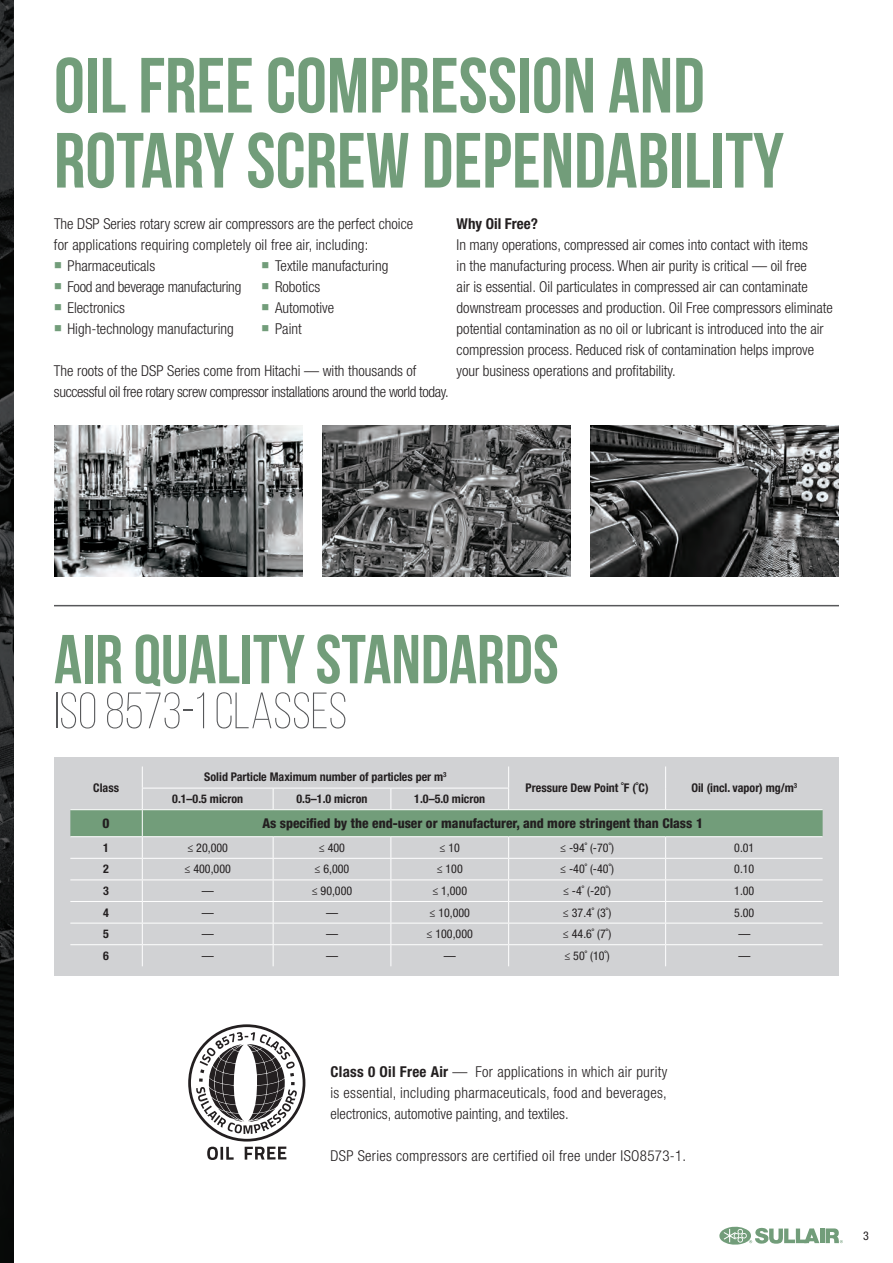
<style>
.page{position:relative;width:893px;height:1263px;background:#fff}
.page>*{position:absolute;margin:0;border:0;box-sizing:border-box;transform-origin:0 0}
.Large_Headline_-_Gre{font:700 78px "Bebas Neue";color:#729d7a}
.Large_Headline_-_Gre-2{font:700 69px "Bebas Neue";color:#729d7a}
.Large_Headline_-_Gre-3{font:300 51px "Bebas Neue";color:#57585a}
.Body_Copy{font:300 condensed 15px/21px "Helvetica Neue LT Std";color:#231f20}
.Body_Copy-2{font:300 condensed 15px/21px "Helvetica Neue LT Std";letter-spacing:-.025em;color:#231f20}
.Body_Copy-3{font:300 condensed 15px "Helvetica Neue LT Std";letter-spacing:.02em;color:#231f20}
.Copy_Sub_Head{font:700 condensed 15px "Helvetica Neue LT Std";color:#231f20}
.Body_Copy-4{font:800 condensed 13.5px "Helvetica Neue LT Std";color:#231f20}
.Body_Copy-5{font:condensed 12px "Helvetica Neue LT Std";color:#231f20}
.Body_Copy-6{font:700 condensed 12px "Helvetica Neue LT Std";color:#231f20}
.s1{font-weight:700}
</style>
<div class="page">
<hr style="left:820px;top:1228px;width:4px;height:15px;background:#729d7a">
<svg style="left:826px;top:1228px;width:17px;height:15px"></svg>
<svg style="left:719px;top:1227px;width:100px;height:17px"></svg>
<svg style="left:0;top:0;width:14px;height:1263px"></svg>
<hr style="left:54px;top:605px;width:785px;height:1px;background:#57585a">
<div style="left:54px;top:757px;width:785px;height:218px;background:#d1d2d4"></div>
<svg style="left:70px;top:766px;width:753px;height:200px"></svg>
<svg style="left:188px;top:1024px;width:117px;height:136px"></svg>
<img style="left:54px;top:425px;width:248px;height:151px">
<img style="left:322px;top:425px;width:249px;height:151px">
<img style="left:591px;top:425px;width:248px;height:151px">
<p class="Large_Headline_-_Gre" style="left:54px;top:43px;width:652px">OIL FREE COMPRESSION AND</p>
<p class="Large_Headline_-_Gre" style="left:54px;top:118px;width:731px">ROTARY SCREW DEPENDABILITY</p>
<p class="Body_Copy" style="left:54px;top:213px;width:361px">The DSP Series rotary screw air compressors are the perfect choice for applications requiring completely oil free air, including:</p>
<p class="Body_Copy" style="left:68px;top:255px;width:89px">Pharmaceuticals</p>
<p class="Body_Copy" style="left:68px;top:276px;width:175px">Food and beverage manufacturing</p>
<p class="Body_Copy" style="left:68px;top:297px;width:59px">Electronics</p>
<p class="Body_Copy" style="left:68px;top:318px;width:168px">High-technology manufacturing</p>
<p class="Body_Copy" style="left:275px;top:255px;width:115px">Textile manufacturing</p>
<p class="Body_Copy" style="left:275px;top:276px;width:47px">Robotics</p>
<p class="Body_Copy" style="left:275px;top:297px;width:61px">Automotive</p>
<p class="Body_Copy" style="left:275px;top:318px;width:28px">Paint</p>
<p class="Body_Copy-2" style="left:54px;top:360px;width:396px">The roots of the DSP Series come from Hitachi — with thousands of successful oil free rotary screw compressor installations around the world today.</p>
<p class="Copy_Sub_Head" style="left:457px;top:214px;width:83px">Why Oil Free?</p>
<p class="Body_Copy" style="left:457px;top:234px;width:378px">In many operations, compressed air comes into contact with items<br>in the manufacturing process. When air purity is critical — oil free<br>air is essential. Oil particulates in compressed air can contaminate downstream processes and production. Oil Free compressors eliminate potential contamination as no oil or lubricant is introduced into the air compression process. Reduced risk of contamination helps improve your business operations and profitability.</p>
<p class="Large_Headline_-_Gre-2" style="left:54px;top:621px;width:506px">AIR QUALITY STANDARDS</p>
<p class="Large_Headline_-_Gre-3" style="left:54px;top:684px;width:295px">ISO 8573-1 CLASSES</p>
<p class="Body_Copy-6" style="left:93px;top:781px;width:27px">Class</p>
<p class="Body_Copy-6" style="left:204px;top:770px;width:244px">Solid Particle Maximum number of particles per m<sup>3</sup></p>
<p class="Body_Copy-6" style="left:172px;top:792px;width:72px">0.1–0.5 micron</p>
<p class="Body_Copy-6" style="left:297px;top:792px;width:72px">0.5–1.0 micron</p>
<p class="Body_Copy-6" style="left:414px;top:792px;width:72px">1.0–5.0 micron</p>
<p class="Body_Copy-6" style="left:526px;top:781px;width:124px">Pressure Dew Point ˚F (˚C)</p>
<p class="Body_Copy-6" style="left:691px;top:781px;width:107px">Oil (incl. vapor) mg/m<sup>3</sup></p>
<p class="Body_Copy-4" style="left:103px;top:815px;width:9px">0</p>
<p class="Body_Copy-4" style="left:262px;top:815px;width:442px">As specified by the end-user or manufacturer, and more stringent than Class 1</p>
<p class="Body_Copy-6" style="left:103px;top:840px;width:7px">1</p>
<p class="Body_Copy-5" style="left:187px;top:841px;width:42px">≤ 20,000</p>
<p class="Body_Copy-5" style="left:319px;top:841px;width:28px">≤ 400</p>
<p class="Body_Copy-5" style="left:440px;top:841px;width:22px">≤ 10</p>
<p class="Body_Copy-5" style="left:560px;top:841px;width:55px">≤ -94˚ (-70˚)</p>
<p class="Body_Copy-5" style="left:734px;top:841px;width:22px">0.01</p>
<p class="Body_Copy-6" style="left:103px;top:862px;width:7px">2</p>
<p class="Body_Copy-5" style="left:185px;top:862px;width:48px">≤ 400,000</p>
<p class="Body_Copy-5" style="left:315px;top:862px;width:36px">≤ 6,000</p>
<p class="Body_Copy-5" style="left:437px;top:862px;width:28px">≤ 100</p>
<p class="Body_Copy-5" style="left:560px;top:862px;width:55px">≤ -40˚ (-40˚)</p>
<p class="Body_Copy-5" style="left:734px;top:862px;width:22px">0.10</p>
<p class="Body_Copy-6" style="left:103px;top:883px;width:7px">3</p>
<p class="Body_Copy-5" style="left:202px;top:884px;width:13px">—</p>
<p class="Body_Copy-5" style="left:312px;top:884px;width:42px">≤ 90,000</p>
<p class="Body_Copy-5" style="left:432px;top:884px;width:36px">≤ 1,000</p>
<p class="Body_Copy-5" style="left:563px;top:884px;width:50px">≤ -4˚ (-20˚)</p>
<p class="Body_Copy-5" style="left:734px;top:884px;width:22px">1.00</p>
<p class="Body_Copy-6" style="left:103px;top:905px;width:7px">4</p>
<p class="Body_Copy-5" style="left:202px;top:905px;width:13px">—</p>
<p class="Body_Copy-5" style="left:326px;top:905px;width:13px">—</p>
<p class="Body_Copy-5" style="left:429px;top:905px;width:42px">≤ 10,000</p>
<p class="Body_Copy-5" style="left:563px;top:905px;width:50px">≤ 37.4˚ (3˚)</p>
<p class="Body_Copy-5" style="left:734px;top:905px;width:22px">5.00</p>
<p class="Body_Copy-6" style="left:103px;top:927px;width:7px">5</p>
<p class="Body_Copy-5" style="left:202px;top:927px;width:13px">—</p>
<p class="Body_Copy-5" style="left:326px;top:927px;width:13px">—</p>
<p class="Body_Copy-5" style="left:427px;top:927px;width:48px">≤ 100,000</p>
<p class="Body_Copy-5" style="left:563px;top:927px;width:50px">≤ 44.6˚ (7˚)</p>
<p class="Body_Copy-5" style="left:738px;top:927px;width:13px">—</p>
<p class="Body_Copy-6" style="left:103px;top:948px;width:7px">6</p>
<p class="Body_Copy-5" style="left:202px;top:949px;width:13px">—</p>
<p class="Body_Copy-5" style="left:326px;top:949px;width:13px">—</p>
<p class="Body_Copy-5" style="left:444px;top:949px;width:13px">—</p>
<p class="Body_Copy-5" style="left:564px;top:949px;width:47px">≤ 50˚ (10˚)</p>
<p class="Body_Copy-5" style="left:738px;top:949px;width:13px">—</p>
<p class="Body_Copy" style="left:330px;top:1060px;width:338px;text-align:justify"><span class="s1">Class 0 Oil Free Air</span> — For applications in which air purity is essential, including pharmaceuticals, food and beverages, electronics, automotive painting, and textiles.</p>
<p class="Body_Copy-3" style="left:330px;top:1146px;width:357px">DSP Series compressors are certified oil free under ISO8573-1.</p>
<p class="Body_Copy-5" style="left:863px;top:1229px;width:7px">3</p>
</div>
